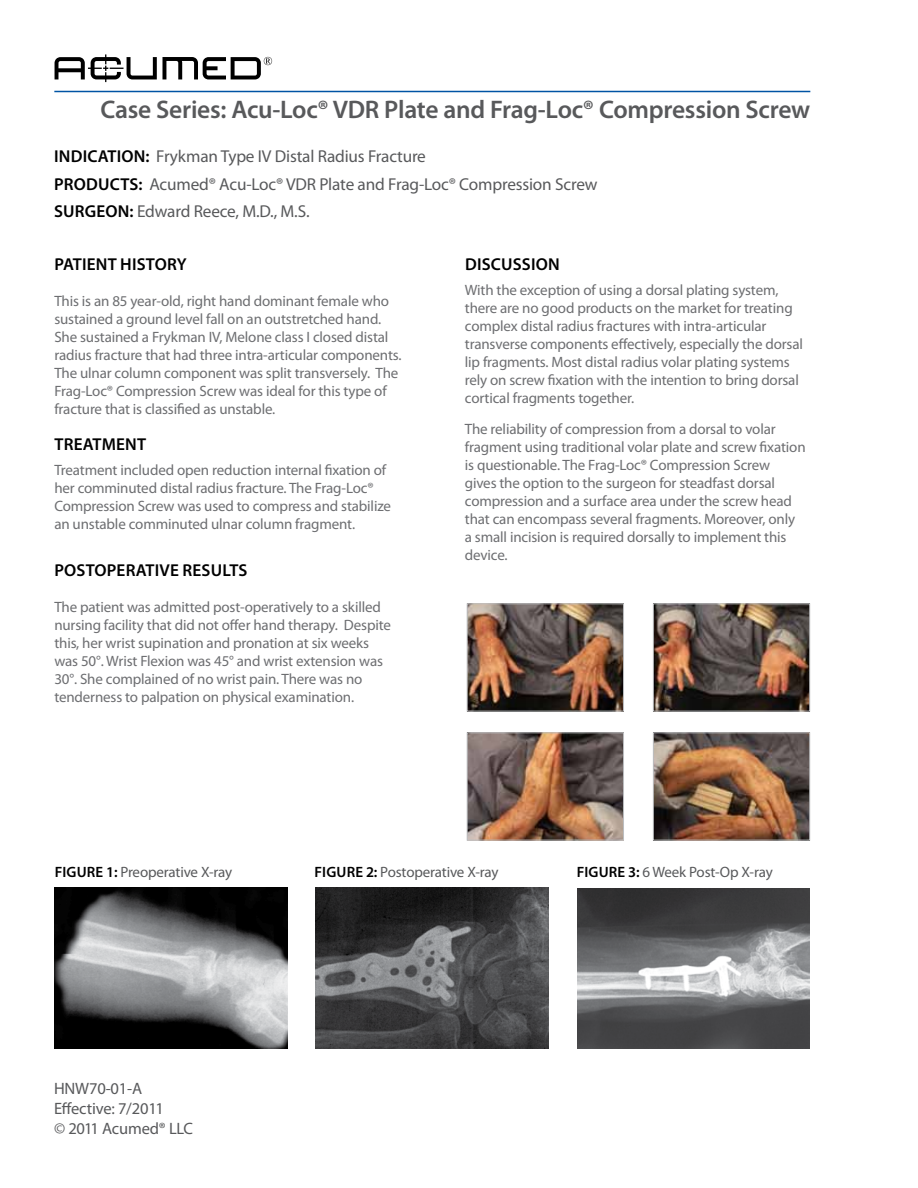
<style>
.page{position:relative;width:918px;height:1188px;background:#fff}
.page>*{position:absolute;margin:0;border:0;box-sizing:border-box;transform-origin:0 0}
.t1{font:600 25.5px "Myriad Pro";letter-spacing:-.01em;color:#58595b}
.t2{font:17.25px "Myriad Pro";letter-spacing:-.01em;color:#58595b}
.t3{font:600 17.25px "Myriad Pro";letter-spacing:.01em;color:#000}
.t4{font:16.5px "Myriad Pro";letter-spacing:-.01em;color:#58595b}
.t5{font:15px/18px "Myriad Pro";letter-spacing:-.01em;color:#6d6e71}
.t6{font:15px "Myriad Pro";letter-spacing:-.01em;color:#58595b}
.s1{font-weight:600;color:#000}
</style>
<div class="page">
<svg style="left:55px;top:54px;width:217px;height:28px"></svg>
<hr style="left:54px;top:91px;width:756px;height:1px;background:#0054a4">
<img style="left:55px;top:888px;width:232px;height:160px">
<img style="left:315px;top:888px;width:233px;height:160px">
<img style="left:577px;top:888px;width:233px;height:160px">
<img style="left:469px;top:606px;width:153px;height:103px">
<div style="left:467px;top:604px;width:157px;height:107px;border:1px solid #bcbec0"></div>
<img style="left:655px;top:606px;width:153px;height:103px">
<div style="left:653px;top:604px;width:157px;height:107px;border:1px solid #bcbec0"></div>
<img style="left:655px;top:735px;width:153px;height:103px">
<div style="left:653px;top:733px;width:157px;height:107px;border:1px solid #bcbec0"></div>
<img style="left:469px;top:735px;width:153px;height:103px">
<div style="left:467px;top:733px;width:157px;height:107px;border:1px solid #bcbec0"></div>
<p class="t1" style="left:101px;top:93px;width:711px">Case Series: Acu-Loc® VDR Plate and Frag-Loc® Compression Screw</p>
<p class="t2" style="left:54px;top:146px;width:373px"><span class="s1">INDICATION:</span> Frykman Type IV Distal Radius Fracture</p>
<p class="t2" style="left:54px;top:173px;width:545px"><span class="s1">PRODUCTS:</span> Acumed® Acu-Loc® VDR Plate and Frag-Loc® Compression Screw</p>
<p class="t2" style="left:54px;top:201px;width:257px"><span class="s1">SURGEON:</span> Edward Reece, M.D., M.S.</p>
<p class="t3" style="left:55px;top:253px;width:134px">PATIENT HISTORY</p>
<p class="t5" style="left:54px;top:292px;width:349px">This is an 85 year-old, right hand dominant female who sustained a ground level fall on an outstretched hand.<br>She sustained a Frykman IV, Melone class I closed distal radius fracture that had three intra-articular components.<br>The ulnar column component was split transversely. The Frag-Loc® Compression Screw was ideal for this type of fracture that is classified as unstable.</p>
<p class="t3" style="left:55px;top:433px;width:93px">TREATMENT</p>
<p class="t5" style="left:54px;top:460px;width:338px">Treatment included open reduction internal fixation of her comminuted distal radius fracture. The Frag-Loc® Compression Screw was used to compress and stabilize an unstable comminuted ulnar column fragment.</p>
<p class="t3" style="left:55px;top:559px;width:194px">POSTOPERATIVE RESULTS</p>
<p class="t5" style="left:54px;top:598px;width:338px">The patient was admitted post-operatively to a skilled nursing facility that did not offer hand therapy. Despite this, her wrist supination and pronation at six weeks was 50°. Wrist Flexion was 45° and wrist extension was 30°. She complained of no wrist pain. There was no tenderness to palpation on physical examination.</p>
<p class="t3" style="left:465px;top:253px;width:96px">DISCUSSION</p>
<p class="t5" style="left:465px;top:280px;width:340px">With the exception of using a dorsal plating system, there are no good products on the market for treating complex distal radius fractures with intra-articular transverse components effectively, especially the dorsal lip fragments. Most distal radius volar plating systems rely on screw fixation with the intention to bring dorsal cortical fragments together.</p>
<p class="t5" style="left:465px;top:420px;width:342px">The reliability of compression from a dorsal to volar fragment using traditional volar plate and screw fixation is questionable. The Frag-Loc® Compression Screw gives the option to the surgeon for steadfast dorsal compression and a surface area under the screw head that can encompass several fragments. Moreover, only a small incision is required dorsally to implement this device.</p>
<p class="t6" style="left:55px;top:862px;width:179px"><span class="s1">FIGURE 1:</span> Preoperative X-ray</p>
<p class="t6" style="left:315px;top:862px;width:186px"><span class="s1">FIGURE 2:</span> Postoperative X-ray</p>
<p class="t6" style="left:577px;top:862px;width:198px"><span class="s1">FIGURE 3:</span> 6 Week Post-Op X-ray</p>
<p class="t4" style="left:54px;top:1079px;width:90px">HNW70-01-A</p>
<p class="t4" style="left:54px;top:1098px;width:111px">Effective: 7/2011</p>
<p class="t4" style="left:54px;top:1118px;width:141px">© 2011 Acumed® LLC</p>
</div>
